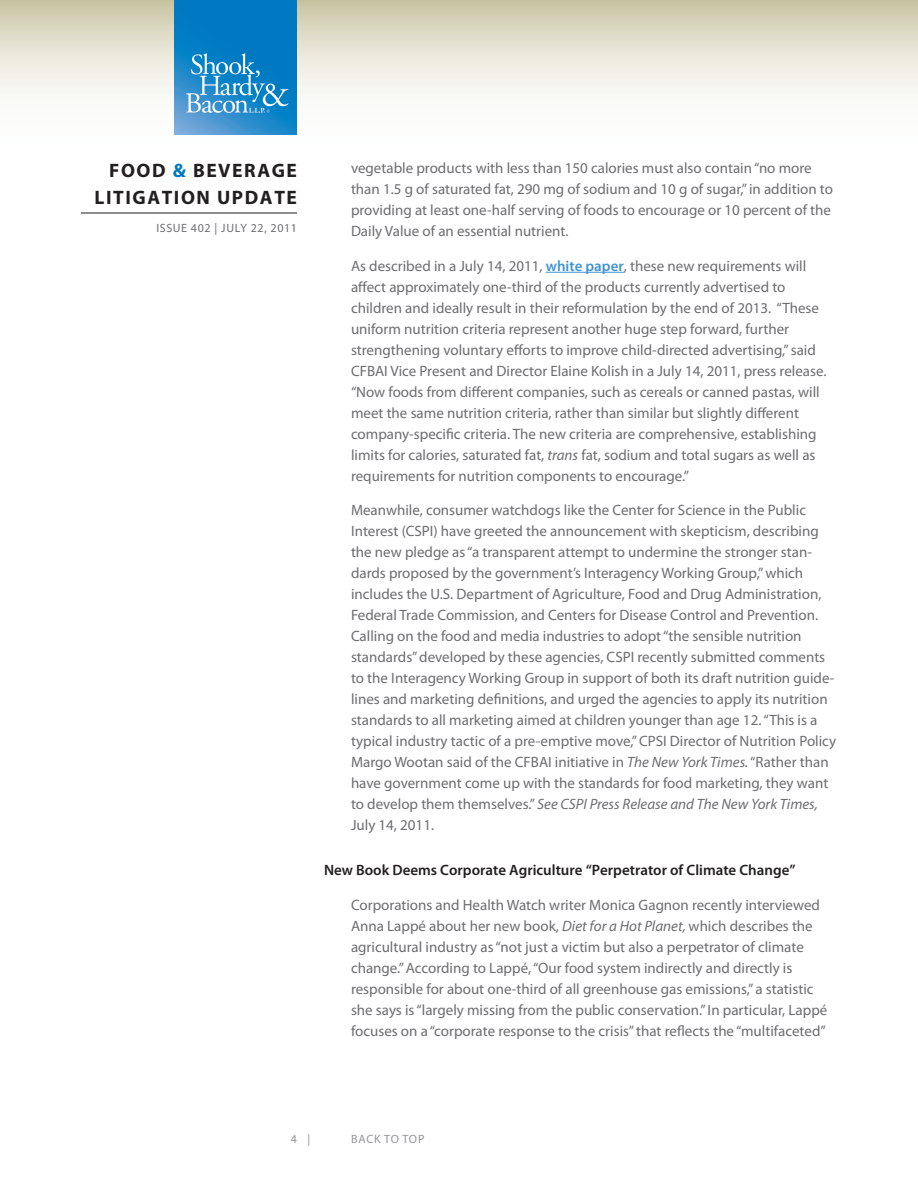
<style>
.page{position:relative;width:918px;height:1188px;background:#fff}
.page>*{position:absolute;margin:0;border:0;box-sizing:border-box;transform-origin:0 0}
.t1{font:700 19.5px/27px "Myriad Pro";letter-spacing:.08em;color:#231f20;text-align:right}
.Body{font:15px/21px "Myriad Pro";color:#6c6d70}
.Subhead{font:600 15px "Myriad Pro";color:#231f20}
.t2{font:12px "Myriad Pro";letter-spacing:.05em;color:#6c6d70}
.t3{font:12px "Myriad Pro";letter-spacing:.06em;color:#939598}
.s1{color:#0079c2}
.s2{font-weight:600;color:#4393cf}
.s3{font-style:italic}
</style>
<div class="page">
<svg style="left:0;top:0;width:918px;height:135px"></svg>
<hr style="left:81px;top:213px;width:216px;height:1px;background:#231f20">
<img style="left:175px;top:0;width:122px;height:135px">
<hr style="left:546px;top:272px;width:78px;height:1px;background:#4393cf">
<h1 class="t1" style="left:94px;top:156px;width:204px">FOOD <span class="s1">&amp;</span> BEVERAGE<br>LITIGATION UPDATE</h1>
<p class="t2" style="left:156px;top:221px;width:142px">ISSUE 402 | JULY 22, 2011</p>
<p class="Body" style="left:351px;top:157px;width:484px">vegetable products with less than 150 calories must also contain “no more than 1.5 g of saturated fat, 290 mg of sodium and 10 g of sugar,” in addition to providing at least one-half serving of foods to encourage or 10 percent of the Daily Value of an essential nutrient.</p>
<p class="Body" style="left:351px;top:255px;width:477px">As described in a July 14, 2011, <span class="s2">white paper</span>, these new requirements will affect approximately one-third of the products currently advertised to children and ideally result in their reformulation by the end of 2013. “These uniform nutrition criteria represent another huge step forward, further strengthening voluntary efforts to improve child-directed advertising,” said CFBAI Vice Present and Director Elaine Kolish in a July 14, 2011, press release. “Now foods from different companies, such as cereals or canned pastas, will meet the same nutrition criteria, rather than similar but slightly different company-specific criteria. The new criteria are comprehensive, establishing limits for calories, saturated fat, <span class="s3">trans</span> fat, sodium and total sugars as well as requirements for nutrition components to encourage.”</p>
<p class="Body" style="left:351px;top:499px;width:487px">Meanwhile, consumer watchdogs like the Center for Science in the Public Interest (CSPI) have greeted the announcement with skepticism, describing the new pledge as “a transparent attempt to undermine the stronger stan&shy;dards proposed by the government’s Interagency Working Group,” which includes the U.S. Department of Agriculture, Food and Drug Administration, Federal Trade Commission, and Centers for Disease Control and Prevention.<br>Calling on the food and media industries to adopt “the sensible nutrition standards” developed by these agencies, CSPI recently submitted comments to the Interagency Working Group in support of both its draft nutrition guide&shy;lines and marketing definitions, and urged the agencies to apply its nutrition standards to all marketing aimed at children younger than age 12. “This is a typical industry tactic of a pre-emptive move,” CPSI Director of Nutrition Policy Margo Wootan said of the CFBAI initiative in <span class="s3">The New York Times.</span> “Rather than have government come up with the standards for food marketing, they want to develop them themselves.” <span class="s3">See CSPI Press Release and The New York Times, </span>July 14, 2011.</p>
<p class="Subhead" style="left:324px;top:861px;width:473px">New Book Deems Corporate Agriculture “Perpetrator of Climate Change”</p>
<p class="Body" style="left:351px;top:894px;width:478px">Corporations and Health Watch writer Monica Gagnon recently interviewed Anna Lappé about her new book, <span class="s3">Diet for a Hot Planet,</span> which describes the agricultural industry as “not just a victim but also a perpetrator of climate change.” According to Lappé, “Our food system indirectly and directly is responsible for about one-third of all greenhouse gas emissions,” a statistic she says is “largely missing from the public conservation.” In particular, Lappé focuses on a “corporate response to the crisis” that reflects the “multifaceted”</p>
<p class="t3" style="left:291px;top:1132px;width:21px">4 |</p>
<p class="t3" style="left:351px;top:1132px;width:75px">BACK TO TOP</p>
</div>
